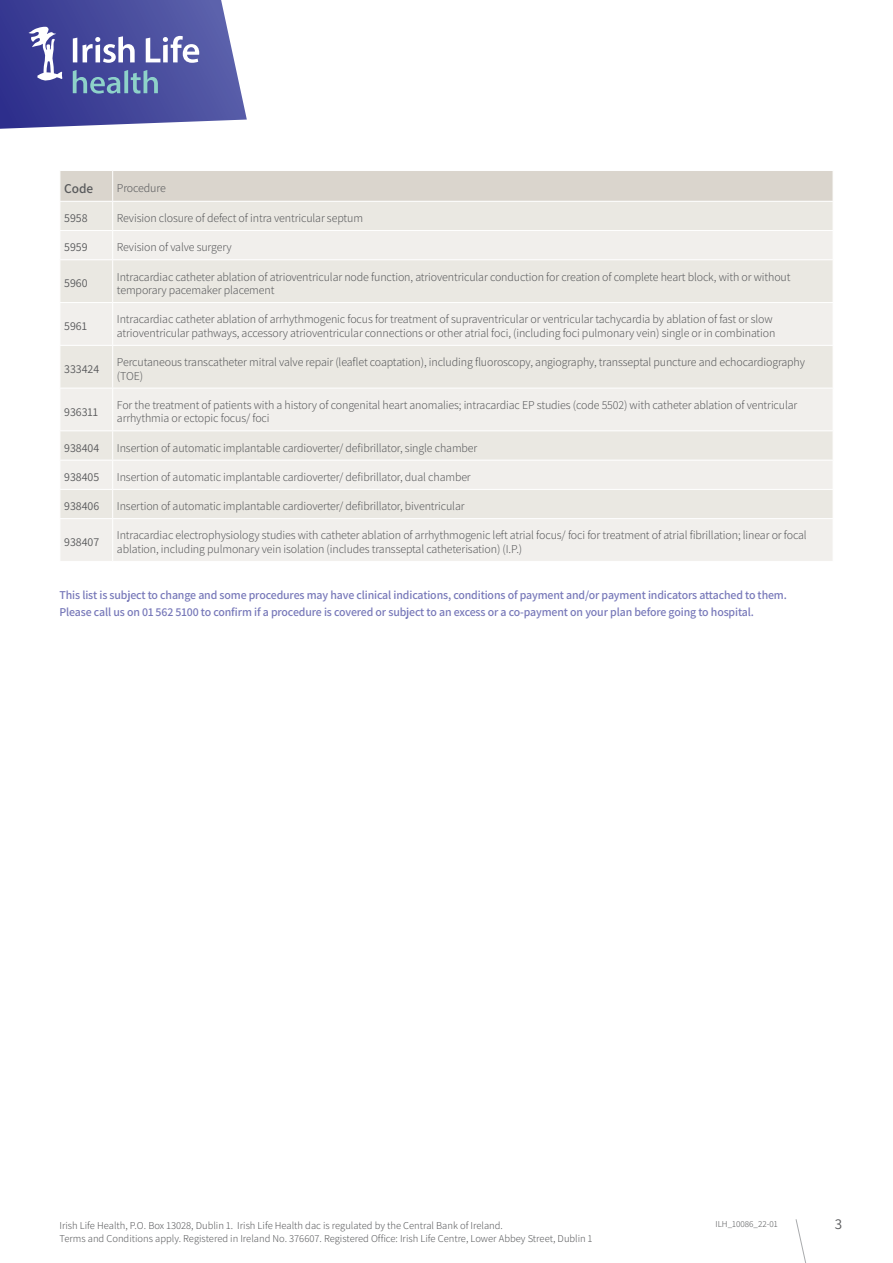
<style>
.page{position:relative;width:893px;height:1263px;background:#fff}
.page>*{position:absolute;margin:0;border:0;box-sizing:border-box;transform-origin:0 0}
.t1{font:15px "Assistant";color:#58595b}
.t2{font:600 13.5px "Assistant";color:#58595b}
.t3{font:300 12px/13.5px "Assistant";letter-spacing:-.01em;color:#58595b}
.t4{font:600 12px/16.5px "Assistant";letter-spacing:-.01em;color:#7778b9}
.t5{font:12px "Assistant";color:#58595b}
.t6{font:300 10.5px "Assistant";color:#58595b}
.t7{font:300 9px "Assistant";color:#58595b}
</style>
<div class="page">
<svg style="left:61px;top:260px;width:772px;height:301px;background:#edebe7"></svg>
<svg style="left:60px;top:171px;width:773px;height:88px;background:#e6e3de"></svg>
<hr style="left:112px;top:260px;width:1px;height:42px;background:#fff">
<hr style="left:112px;top:303px;width:1px;height:42px;background:#fff">
<hr style="left:112px;top:346px;width:1px;height:42px;background:#fff">
<hr style="left:112px;top:388px;width:1px;height:42px;background:#fff">
<svg style="left:60px;top:431px;width:1px;height:87px"></svg>
<svg style="left:112px;top:431px;width:1px;height:87px"></svg>
<hr style="left:112px;top:519px;width:1px;height:42px;background:#fff">
<hr style="left:60px;top:230px;width:53px;height:1px;background:#fff">
<hr style="left:113px;top:230px;width:720px;height:1px;background:#fff">
<hr style="left:60px;top:302px;width:53px;height:1px;background:#fff">
<hr style="left:113px;top:302px;width:720px;height:1px;background:#fff">
<hr style="left:60px;top:345px;width:53px;height:1px;background:#fff">
<hr style="left:113px;top:345px;width:720px;height:1px;background:#fff">
<hr style="left:60px;top:388px;width:53px;height:1px;background:#fff">
<hr style="left:113px;top:388px;width:720px;height:1px;background:#fff">
<hr style="left:60px;top:430px;width:53px;height:1px;background:#fff">
<hr style="left:113px;top:430px;width:720px;height:1px;background:#fff">
<hr style="left:60px;top:460px;width:53px;height:1px;background:#fff">
<hr style="left:113px;top:460px;width:720px;height:1px;background:#fff">
<hr style="left:60px;top:489px;width:53px;height:1px;background:#fff">
<hr style="left:113px;top:489px;width:720px;height:1px;background:#fff">
<hr style="left:60px;top:518px;width:53px;height:1px;background:#fff">
<hr style="left:113px;top:518px;width:720px;height:1px;background:#fff">
<hr style="left:60px;top:171px;width:1px;height:30px;background:#fff">
<hr style="left:112px;top:171px;width:1px;height:30px;background:#fff">
<hr style="left:60px;top:201px;width:53px;height:1px;background:#fff">
<hr style="left:113px;top:201px;width:720px;height:1px;background:#fff">
<svg style="left:0;top:0;width:247px;height:129px;background:#6166aa"></svg>
<svg style="left:795px;top:1219px;width:11px;height:44px"></svg>
<p class="t2" style="left:64px;top:179px;width:31px">Code</p>
<p class="t3" style="left:117px;top:181px;width:50px">Procedure</p>
<p class="t5" style="left:64px;top:210px;width:25px">5958</p>
<p class="t3" style="left:117px;top:211px;width:248px">Revision closure of defect of intra ventricular septum</p>
<p class="t5" style="left:64px;top:239px;width:25px">5959</p>
<p class="t3" style="left:117px;top:240px;width:116px">Revision of valve surgery</p>
<p class="t5" style="left:64px;top:275px;width:25px">5960</p>
<p class="t3" style="left:117px;top:269px;width:675px">Intracardiac catheter ablation of atrioventricular node function, atrioventricular conduction for creation of complete heart block, with or without temporary pacemaker placement</p>
<p class="t5" style="left:64px;top:318px;width:24px">5961</p>
<p class="t3" style="left:117px;top:312px;width:660px">Intracardiac catheter ablation of arrhythmogenic focus for treatment of supraventricular or ventricular tachycardia by ablation of fast or slow atrioventricular pathways, accessory atrioventricular connections or other atrial foci, (including foci pulmonary vein) single or in combination</p>
<p class="t5" style="left:64px;top:361px;width:37px">333424</p>
<p class="t3" style="left:117px;top:355px;width:690px">Percutaneous transcatheter mitral valve repair (leaflet coaptation), including fluoroscopy, angiography, transseptal puncture and echocardiography (TOE)</p>
<p class="t5" style="left:64px;top:403px;width:36px">936311</p>
<p class="t3" style="left:117px;top:397px;width:682px">For the treatment of patients with a history of congenital heart anomalies; intracardiac EP studies (code 5502) with catheter ablation of ventricular arrhythmia or ectopic focus/ foci</p>
<p class="t5" style="left:64px;top:439px;width:37px">938404</p>
<p class="t3" style="left:117px;top:440px;width:362px">Insertion of automatic implantable cardioverter/ defibrillator, single chamber</p>
<p class="t5" style="left:64px;top:469px;width:37px">938405</p>
<p class="t3" style="left:117px;top:469px;width:355px">Insertion of automatic implantable cardioverter/ defibrillator, dual chamber</p>
<p class="t5" style="left:64px;top:498px;width:37px">938406</p>
<p class="t3" style="left:117px;top:499px;width:349px">Insertion of automatic implantable cardioverter/ defibrillator, biventricular</p>
<p class="t5" style="left:64px;top:534px;width:37px">938407</p>
<p class="t3" style="left:117px;top:528px;width:691px">Intracardiac electrophysiology studies with catheter ablation of arrhythmogenic left atrial focus/ foci for treatment of atrial fibrillation; linear or focal ablation, including pulmonary vein isolation (includes transseptal catheterisation) (I.P.)</p>
<p class="t4" style="left:60px;top:586px;width:729px">This list is subject to change and some procedures may have clinical indications, conditions of payment and/or payment indicators attached to them.<br>Please call us on 01 562 5100 to confirm if a procedure is covered or subject to an excess or a co-payment on your plan before going to hospital.</p>
<p class="t6" style="left:60px;top:1218px;width:445px">Irish Life Health, P.O. Box 13028, Dublin 1. Irish Life Health dac is regulated by the Central Bank of Ireland.</p>
<p class="t7" style="left:715px;top:1218px;width:64px">ILH_10086_22-01</p>
<p class="t6" style="left:60px;top:1231px;width:535px">Terms and Conditions apply. Registered in Ireland No. 376607. Registered Office: Irish Life Centre, Lower Abbey Street, Dublin 1</p>
<p class="t1" style="left:835px;top:1214px;width:9px">3</p>
</div>
